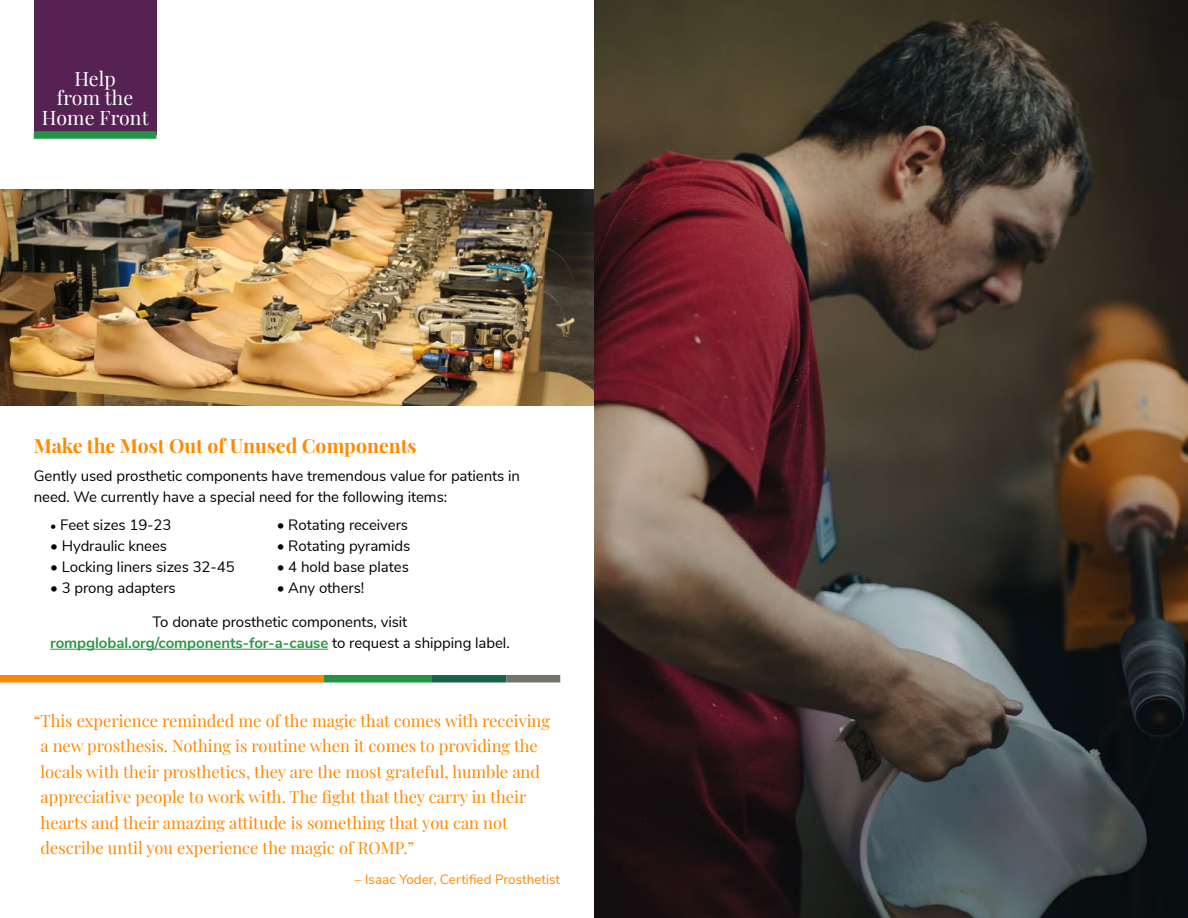
<style>
.page{position:relative;width:1188px;height:918px;background:#fff}
.page>*{position:absolute;margin:0;border:0;box-sizing:border-box;transform-origin:0 0}
.t1{font:700 19.5px "Playfair Display";color:#ff8900}
.t2{font:19.5px/19.5px "Playfair Display";letter-spacing:.005em;color:#fff;text-align:center}
.t3{font:16.5px/25.5px "Playfair Display";color:#f80}
.t4{font:15px/21px "Nunito Sans";letter-spacing:-.005em;color:#000}
.t5{font:13.5px "Nunito Sans";color:#f80}
.s1{font-size:12px}
.s2{font-weight:700;color:#319647}
</style>
<div class="page">
<div style="left:34px;top:0;width:122px;height:135px;background:#562254"></div>
<img style="left:594px;top:0;width:594px;height:918px">
<div style="left:34px;top:131px;width:122px;height:8px;background:#249544"></div>
<div style="left:0;top:675px;width:324px;height:7px;background:#f80"></div>
<div style="left:324px;top:675px;width:108px;height:7px;background:#249544"></div>
<div style="left:432px;top:675px;width:74px;height:7px;background:#196448"></div>
<div style="left:506px;top:675px;width:54px;height:7px;background:#73726d"></div>
<img style="left:0;top:189px;width:594px;height:216px">
<hr style="left:50px;top:649px;width:278px;height:1px;background:#319647">
<h1 class="t2" style="left:42px;top:67px;width:108px">Help<br>from the<br>Home Front</h1>
<h1 class="t1" style="left:34px;top:430px;width:384px">Make the Most Out of Unused Components</h1>
<p class="t4" style="left:34px;top:464px;width:488px">Gently used prosthetic components have tremendous value for patients in need. We currently have a special need for the following items:</p>
<p class="t4" style="left:50px;top:513px;width:123px"><span class="s1">•</span> Feet sizes 19-23</p>
<p class="t4" style="left:277px;top:513px;width:133px">• Rotating receivers</p>
<p class="t4" style="left:50px;top:534px;width:118px">• Hydraulic knees</p>
<p class="t4" style="left:277px;top:534px;width:135px">• Rotating pyramids</p>
<p class="t4" style="left:50px;top:555px;width:186px">• Locking liners sizes 32-45</p>
<p class="t4" style="left:277px;top:555px;width:134px">• 4 hold base plates</p>
<p class="t4" style="left:50px;top:576px;width:127px">• 3 prong adapters</p>
<p class="t4" style="left:277px;top:576px;width:89px">• Any others!</p>
<p class="t4" style="left:50px;top:610px;width:461px;text-align:center">To donate prosthetic components, visit <span class="s2">rompglobal.org/components-for-a-cause</span> to request a shipping label.</p>
<p class="t3" style="left:41px;top:706px;width:511px;text-indent:-7px">“This experience reminded me of the magic that comes with receiving a new prosthesis. Nothing is routine when it comes to providing the locals with their prosthetics, they are the most grateful, humble and appreciative people to work with. The fight that they carry in their hearts and their amazing attitude is something that you can not describe until you experience the magic of ROMP.”</p>
<p class="t5" style="left:355px;top:870px;width:207px">– Isaac Yoder, Certified Prosthetist</p>
</div>
